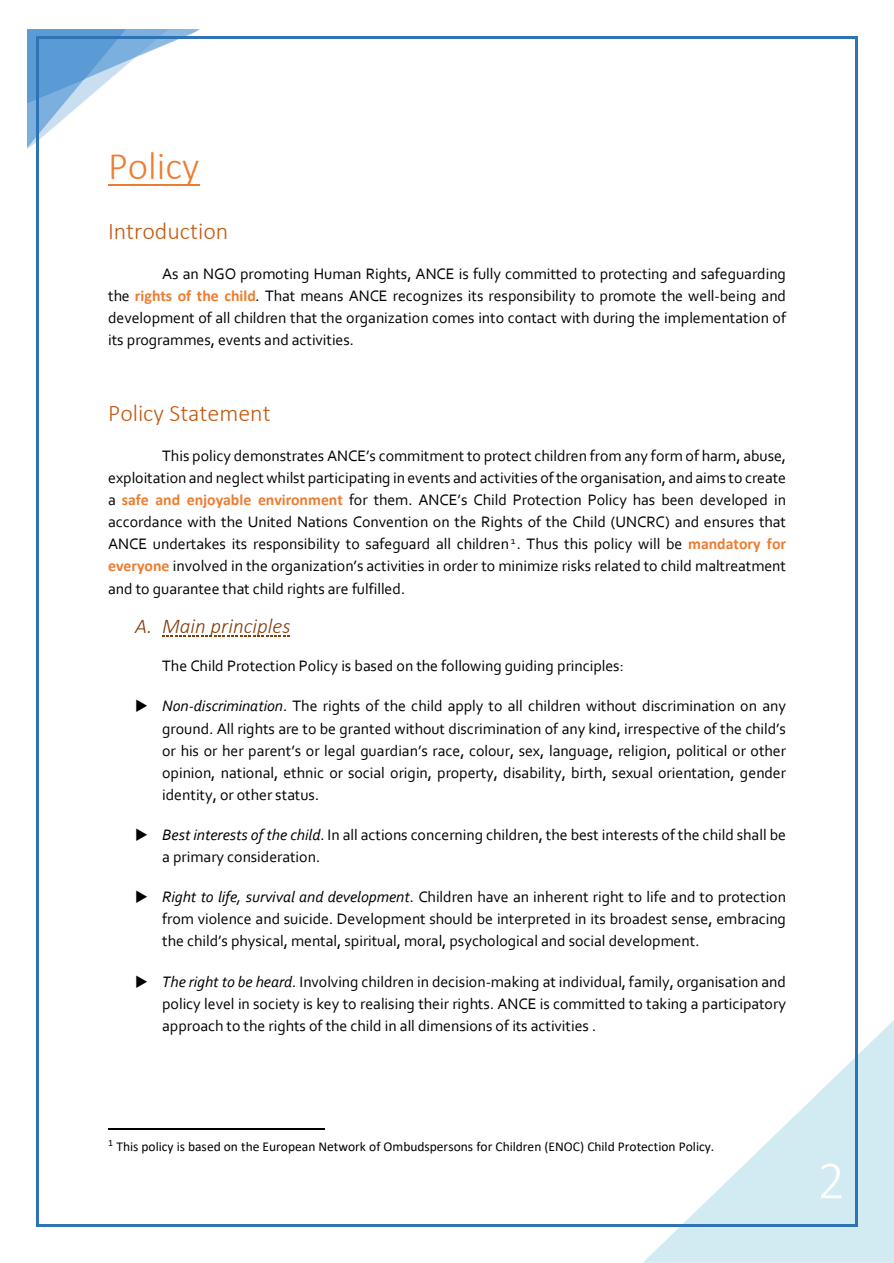
<style>
.page{position:relative;width:894px;height:1263px;background:#fff}
.page>*{position:absolute;margin:0;border:0;box-sizing:border-box;transform-origin:0 0}
.t1{font:300 54px "Calibri";color:#fff}
.Heading_2{font:300 39px "Calibri";color:#ed7d31}
.Heading_3{font:300 24px "Calibri";color:#c45911}
.Heading_4{font:italic 300 21px "Calibri";color:#833c0b}
.t2{font:15.9px/22px "Corbel";color:#000;text-align:justify}
.t3{font:13.5px "Calibri";color:#000}
.s1{font-family:"Calibri";font-weight:700;color:#ed7d31}
.s2{font-style:italic}
</style>
<div class="page">
<svg style="left:644px;top:1020px;width:249px;height:242px"></svg>
<hr style="left:108px;top:184px;width:91px;height:2px;background:#ed7d31">
<svg style="left:162px;top:635px;width:127px;height:1px"></svg>
<hr style="left:108px;top:1128px;width:216px;height:1px;background:#000">
<svg style="left:27px;top:29px;width:173px;height:120px"></svg>
<hr style="left:38px;top:36px;width:817px;height:2px;background:#2e74b5">
<hr style="left:36px;top:38px;width:2px;height:1186px;background:#2e74b5">
<hr style="left:855px;top:38px;width:2px;height:1186px;background:#2e74b5">
<hr style="left:38px;top:1224px;width:817px;height:3px;background:#2e74b5">
<h2 class="Heading_2" style="left:108px;top:142px;width:93px">Policy</h2>
<h3 class="Heading_3" style="left:108px;top:217px;width:122px">Introduction</h3>
<p class="t2" style="left:108px;top:262px;width:679px;text-indent:54px">As an NGO promoting Human Rights, ANCE is fully committed to protecting and safeguarding the <span class="s1">rights of the child</span>. That means ANCE recognizes its responsibility to promote the well-being and development of all children that the organization comes into contact with during the implementation of its programmes, events and activities.</p>
<h3 class="Heading_3" style="left:108px;top:398px;width:164px">Policy Statement</h3>
<p class="t2" style="left:108px;top:444px;width:679px;text-indent:54px">This policy demonstrates ANCE’s commitment to protect children from any form of harm, abuse, exploitation and neglect whilst participating in events and activities ofthe organisation, and aims to create a <span class="s1">safe and enjoyable environment</span> for them. ANCE’s Child Protection Policy has been developed in accordance with the United Nations Convention on the Rights of the Child (UNCRC) and ensures that ANCE undertakes its responsibility to safeguard all children <sup>1</sup>. Thus this policy will be <span class="s1">mandatory for everyone</span> involved in the organization’s activities in order to minimize risks related to child maltreatment and to guarantee that child rights are fulfilled.</p>
<h4 class="Heading_4" style="left:135px;top:613px;width:157px">A. Main principles</h4>
<p class="t2" style="left:162px;top:654px;width:463px">The Child Protection Policy is based on the following guiding principles:</p>
<p class="t2" style="left:162px;top:694px;width:625px;text-indent:-27px">◆ <span class="s2">Non-discrimination</span>. The rights of the child apply to all children without discrimination on any ground. All rights are to be granted without discrimination of any kind, irrespective of the child’s or his or her parent’s or legal guardian’s race, colour, sex, language, religion, political or other opinion, national, ethnic or social origin, property, disability, birth, sexual orientation, gender identity, or other status.</p>
<p class="t2" style="left:162px;top:823px;width:625px;text-indent:-27px">◆ <span class="s2">Best interests of the child</span>. In all actions concerning children, the best interests of the child shall be a primary consideration.</p>
<p class="t2" style="left:162px;top:885px;width:625px;text-indent:-27px">◆ <span class="s2">Right to life, survival and development</span>. Children have an inherent right to life and to protection from violence and suicide. Development should be interpreted in its broadest sense, embracing the child’s physical, mental, spiritual, moral, psychological and social development.</p>
<p class="t2" style="left:162px;top:970px;width:625px;text-indent:-27px">◆ <span class="s2">The right to be heard</span>. Involving children in decision-making at individual, family, organisation and policy level in society is key to realising their rights. ΑΝCΕ is committed to taking a participatory approach to the rights of the child in all dimensions of its activities .</p>
<p class="t3" style="left:108px;top:1137px;width:607px"><sup>1</sup> This policy is based on the European Network of Ombudspersons for Children (ENOC) Child Protection Policy.</p>
<h1 class="t1" style="left:817px;top:1146px;width:29px">2</h1>
</div>
